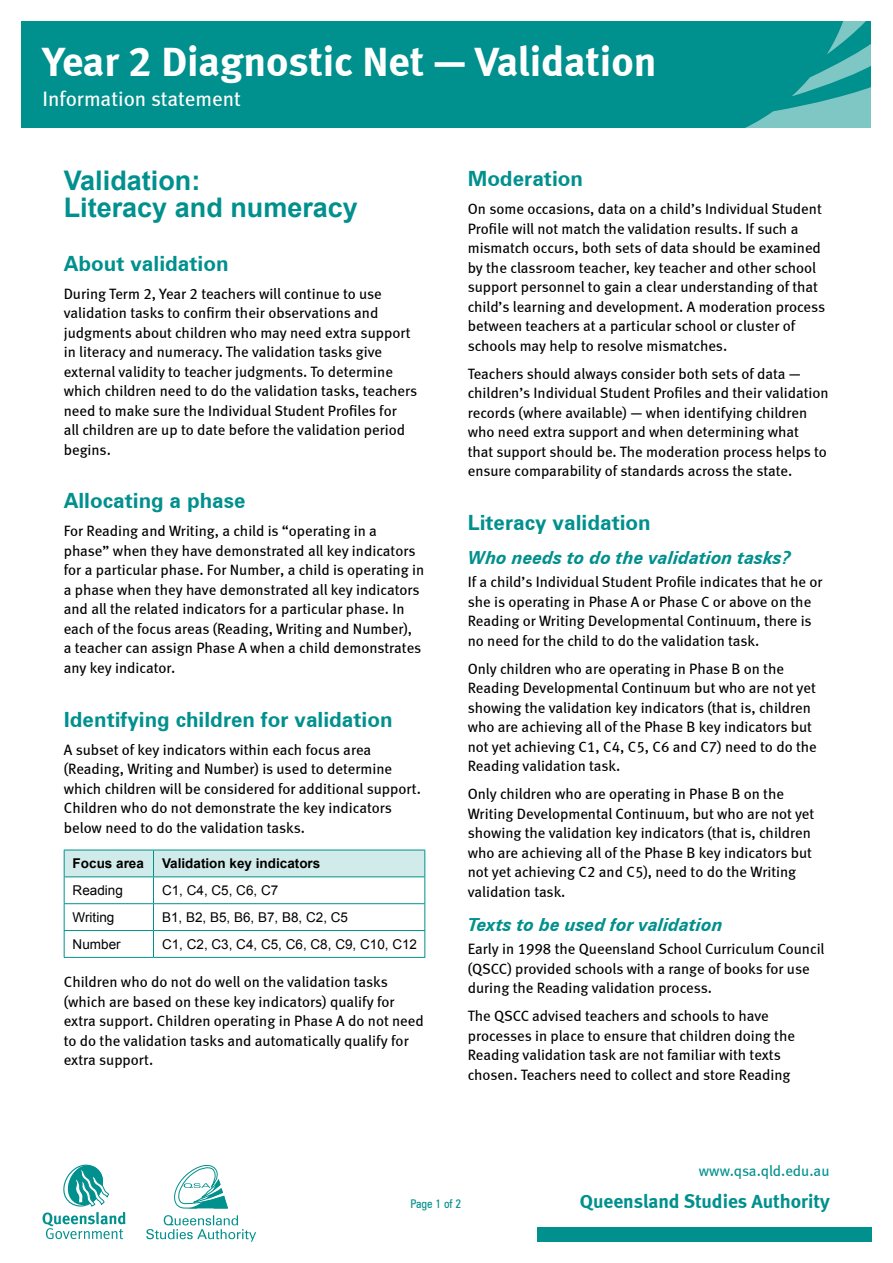
<style>
.page{position:relative;width:893px;height:1263px;background:#fff}
.page>*{position:absolute;margin:0;border:0;box-sizing:border-box;transform-origin:0 0}
.Fact_sheet_title{font:42px "Meta Bold LF";color:#fff}
.Heading_1{font:700 27px/27px "Arial";color:#00908d}
.Heading_2{font:700 21px "Zurich BT";color:#00908d}
.Fact_sheet_subtitle{font:21px "Meta Book LF";color:#fff}
.t1{font:19.5px "Meta Bold LF";color:#00908d}
.Heading_3{font:italic 700 18px "Zurich BT";color:#00908d}
.body{font:15px/19.5px "Meta Book LF";color:#000}
.t2{font:15px "Meta Book LF";color:#00908d}
.Table_text{font:13.5px "Arial";color:#000}
.Table_text-2{font:700 13.5px "Arial";color:#000}
.right_footer{font:condensed 12px "Zurich BT";color:#00908d}
</style>
<div class="page">
<div style="left:21px;top:22px;width:850px;height:106px;background:#00908d"></div>
<svg style="left:693px;top:21px;width:178px;height:107px"></svg>
<svg style="left:146px;top:1215px;width:110px;height:27px"></svg>
<svg style="left:43px;top:1164px;width:82px;height:75px"></svg>
<svg style="left:174px;top:1164px;width:54px;height:45px"></svg>
<div style="left:537px;top:1228px;width:335px;height:14px;background:#00908d"></div>
<svg style="left:64px;top:850px;width:361px;height:107px"></svg>
<hr style="left:64px;top:903px;width:89px;height:1px;background:#00908d">
<hr style="left:153px;top:903px;width:272px;height:1px;background:#00908d">
<hr style="left:64px;top:930px;width:89px;height:1px;background:#00908d">
<hr style="left:153px;top:930px;width:272px;height:1px;background:#00908d">
<hr style="left:64px;top:957px;width:89px;height:1px;background:#00908d">
<hr style="left:153px;top:957px;width:272px;height:1px;background:#00908d">
<p class="Fact_sheet_title" style="left:43px;top:36px;width:616px">Year 2 Diagnostic Net — Validation</p>
<p class="Fact_sheet_subtitle" style="left:43px;top:87px;width:200px">Information statement</p>
<p class="Heading_1" style="left:64px;top:168px;width:296px">Validation:<br>Literacy and numeracy</p>
<p class="Heading_2" style="left:64px;top:250px;width:166px">About validation</p>
<p class="body" style="left:64px;top:283px;width:355px">During Term 2, Year 2 teachers will continue to use validation tasks to confirm their observations and judgments about children who may need extra support in literacy and numeracy. The validation tasks give external validity to teacher judgments. To determine which children need to do the validation tasks, teachers need to make sure the Individual Student Profiles for<br>all children are up to date before the validation period begins.</p>
<p class="Heading_2" style="left:64px;top:488px;width:183px">Allocating a phase</p>
<p class="body" style="left:64px;top:521px;width:362px">For Reading and Writing, a child is “operating in a phase” when they have demonstrated all key indicators for a particular phase. For Number, a child is operating in a phase when they have demonstrated all key indicators and all the related indicators for a particular phase. In each of the focus areas (Reading, Writing and Number),<br>a teacher can assign Phase A when a child demonstrates any key indicator.</p>
<p class="Heading_2" style="left:64px;top:706px;width:330px">Identifying children for validation</p>
<p class="body" style="left:64px;top:739px;width:359px">A subset of key indicators within each focus area (Reading, Writing and Number) is used to determine which children will be considered for additional support.<br>Children who do not demonstrate the key indicators below need to do the validation tasks.</p>
<p class="Table_text-2" style="left:73px;top:855px;width:73px">Focus area</p>
<p class="Table_text-2" style="left:162px;top:855px;width:160px">Validation key indicators</p>
<p class="Table_text" style="left:73px;top:882px;width:52px">Reading</p>
<p class="Table_text" style="left:162px;top:882px;width:118px">C1, C4, C5, C6, C7</p>
<p class="Table_text" style="left:73px;top:908px;width:43px">Writing</p>
<p class="Table_text" style="left:162px;top:908px;width:188px">B1, B2, B5, B6, B7, B8, C2, C5</p>
<p class="Table_text" style="left:73px;top:935px;width:50px">Number</p>
<p class="Table_text" style="left:162px;top:935px;width:257px">C1, C2, C3, C4, C5, C6, C8, C9, C10, C12</p>
<p class="body" style="left:64px;top:972px;width:361px">Children who do not do well on the validation tasks (which are based on these key indicators) qualify for extra support. Children operating in Phase A do not need to do the validation tasks and automatically qualify for extra support.</p>
<p class="Heading_2" style="left:468px;top:166px;width:117px">Moderation</p>
<p class="body" style="left:468px;top:199px;width:359px">On some occasions, data on a child’s Individual Student Profile will not match the validation results. If such a mismatch occurs, both sets of data should be examined by the classroom teacher, key teacher and other school support personnel to gain a clear understanding of that child’s learning and development. A moderation process between teachers at a particular school or cluster of schools may help to resolve mismatches.</p>
<p class="body" style="left:468px;top:363px;width:362px">Teachers should always consider both sets of data — children’s Individual Student Profiles and their validation records (where available) — when identifying children who need extra support and when determining what<br>that support should be. The moderation process helps to ensure comparability of standards across the state.</p>
<p class="Heading_2" style="left:468px;top:510px;width:185px">Literacy validation</p>
<p class="Heading_3" style="left:468px;top:546px;width:325px">Who needs to do the validation tasks?</p>
<p class="body" style="left:468px;top:572px;width:356px">If a child’s Individual Student Profile indicates that he or she is operating in Phase A or Phase C or above on the Reading or Writing Developmental Continuum, there is no need for the child to do the validation task.</p>
<p class="body" style="left:468px;top:659px;width:351px">Only children who are operating in Phase B on the Reading Developmental Continuum but who are not yet showing the validation key indicators (that is, children who are achieving all of the Phase B key indicators but not yet achieving C1, C4, C5, C6 and C7) need to do the Reading validation task.</p>
<p class="body" style="left:468px;top:784px;width:348px">Only children who are operating in Phase B on the Writing Developmental Continuum, but who are not yet showing the validation key indicators (that is, children who are achieving all of the Phase B key indicators but not yet achieving C2 and C5), need to do the Writing validation task.</p>
<p class="Heading_3" style="left:468px;top:913px;width:257px">Texts to be used for validation</p>
<p class="body" style="left:468px;top:939px;width:358px">Early in 1998 the Queensland School Curriculum Council (QSCC) provided schools with a range of books for use during the Reading validation process.</p>
<p class="body" style="left:468px;top:1006px;width:329px">The QSCC advised teachers and schools to have processes in place to ensure that children doing the Reading validation task are not familiar with texts chosen. Teachers need to collect and store Reading</p>
<p class="right_footer" style="left:410px;top:1196px;width:52px">Page 1 of 2</p>
<p class="t2" style="left:699px;top:1162px;width:132px">www.qsa.qld.edu.au</p>
<h3 class="t1" style="left:580px;top:1189px;width:251px">Queensland Studies Authority</h3>
</div>
